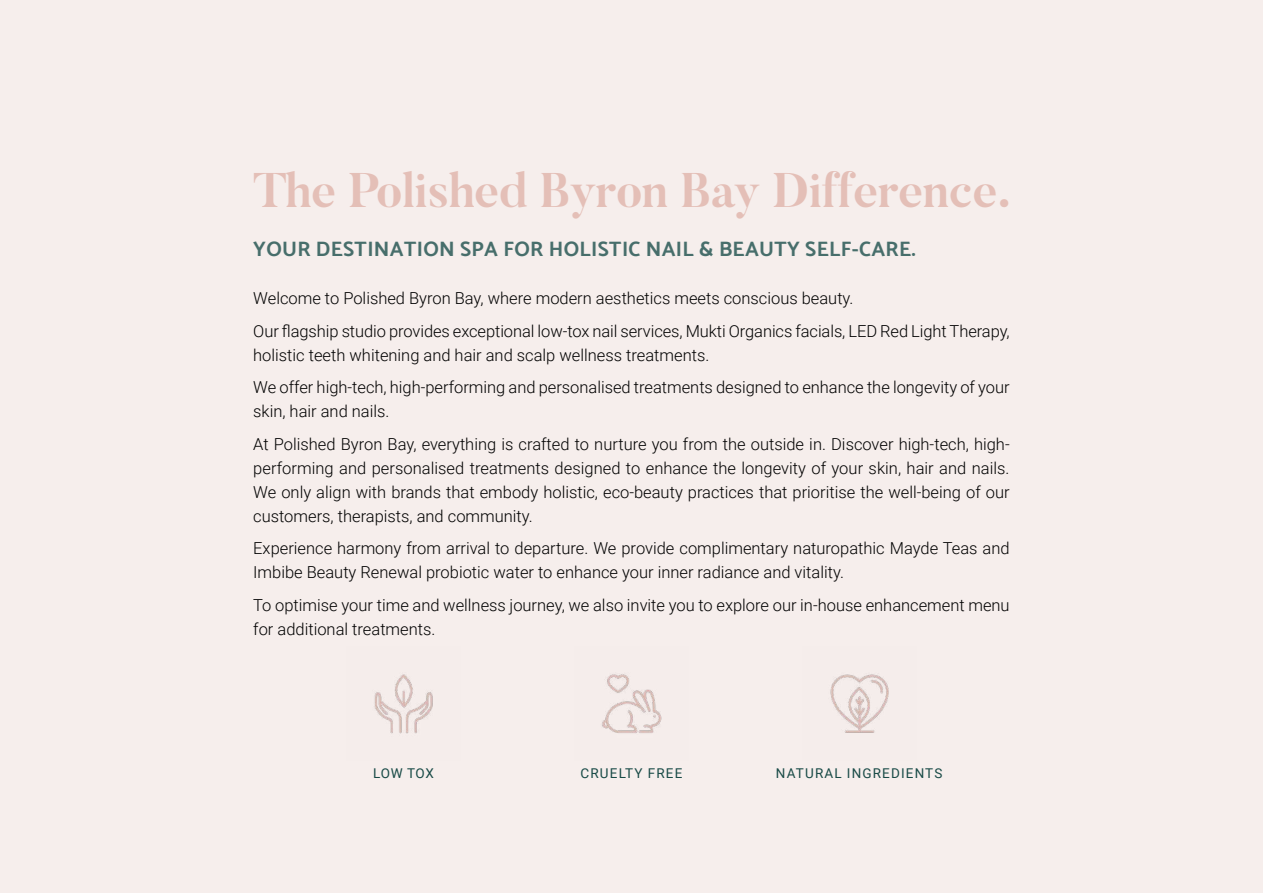
<style>
.page{position:relative;width:1263px;height:893px;background:#f6eeec}
.page>*{position:absolute;margin:0;border:0;box-sizing:border-box;transform-origin:0 0}
.t1{font:700 48.3px "Butler";letter-spacing:-.01em;color:#e4bfb7}
.t2{font:100 21px "Catamaran";letter-spacing:.015em;color:#476e6b}
.t3{font:300 16.5px/24px "Roboto";color:#000}
.t4{font:13.5px "Roboto";letter-spacing:.085em;color:#184a46}
</style>
<div class="page">
<img style="left:602px;top:674px;width:60px;height:60px">
<img style="left:374px;top:674px;width:59px;height:60px">
<img style="left:830px;top:674px;width:59px;height:59px">
<h1 class="t1" style="left:253px;top:170px;width:760px">The Polished Byron Bay Difference.</h1>
<p class="t2" style="left:253px;top:241px;width:664px">YOUR DESTINATION SPA FOR HOLISTIC NAIL &amp; BEAUTY SELF-CARE.</p>
<p class="t3" style="left:253px;top:284px;width:758px;line-height:32.5px">Welcome to Polished Byron Bay, where modern aesthetics meets conscious beauty.<br>Our flagship studio provides exceptional low-tox nail services, Mukti Organics facials, LED Red Light Therapy,</p>
<p class="t3" style="left:253px;top:338px;width:758px;line-height:32.5px">holistic teeth whitening and hair and scalp wellness treatments.<br>We offer high-tech, high-performing and personalised treatments designed to enhance the longevity of your</p>
<p class="t3" style="left:253px;top:395px;width:758px;line-height:32.5px">skin, hair and nails.<br>At Polished Byron Bay, everything is crafted to nurture you from the outside in. Discover high-tech, high-</p>
<p class="t3" style="left:253px;top:455px;width:758px;text-align:justify">performing and personalised treatments designed to enhance the longevity of your skin, hair and nails.<br>We only align with brands that embody holistic, eco-beauty practices that prioritise the well-being of our customers, therapists, and community.</p>
<p class="t3" style="left:253px;top:536px;width:758px">Experience harmony from arrival to departure. We provide complimentary naturopathic Mayde Teas and<br>Imbibe Beauty Renewal probiotic water to enhance your inner radiance and vitality.</p>
<p class="t3" style="left:253px;top:592px;width:758px">To optimise your time and wellness journey, we also invite you to explore our in-house enhancement menu for additional treatments.</p>
<p class="t4" style="left:373px;top:768px;width:62px">LOW TOX</p>
<p class="t4" style="left:580px;top:768px;width:103px">CRUELTY FREE</p>
<p class="t4" style="left:776px;top:768px;width:168px">NATURAL INGREDIENTS</p>
</div>
